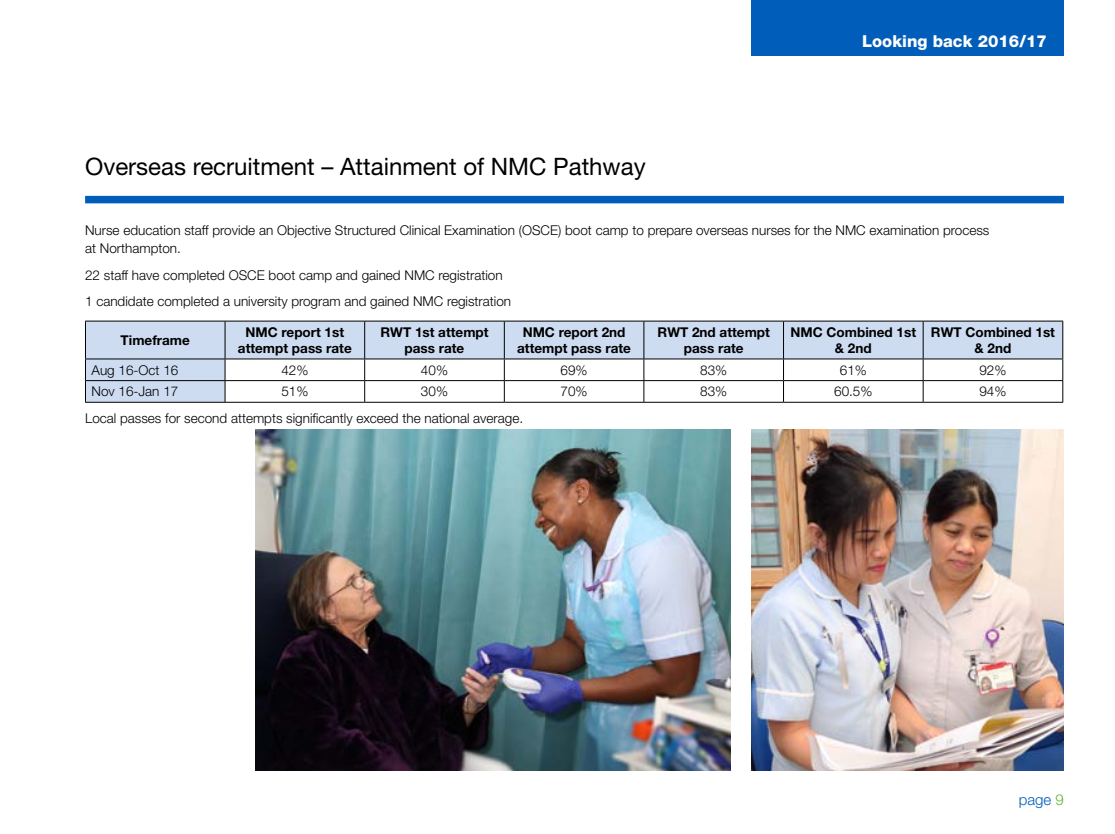
<style>
.page{position:relative;width:1115px;height:834px;background:#fff}
.page>*{position:absolute;margin:0;border:0;box-sizing:border-box;transform-origin:0 0}
.Sub_heading_Blue{font:24px "Helvetica Neue LT Std";color:#000}
.Top_of_right_Page_se{font:800 16.5px "Helvetica Neue LT Std";color:#fff}
.t1{font:300 15px "Helvetica Neue LT Std";color:#005db9}
.Body{font:300 13.5px/18px "Helvetica Neue LT Std";color:#000}
.Table{font:700 13.5px/16.2px "Helvetica Neue LT Std";color:#000;text-align:center}
.Table-2{font:300 13.5px "Helvetica Neue LT Std";color:#000}
.s1{color:#65b32e}
</style>
<div class="page">
<div style="left:85px;top:196px;width:978px;height:7px;background:#005db9"></div>
<svg style="left:86px;top:321px;width:975px;height:81px;fill:#cedcf1"></svg>
<hr style="left:85px;top:320px;width:140px;height:1px;background:#000">
<hr style="left:85px;top:321px;width:1px;height:37px;background:#000">
<hr style="left:225px;top:320px;width:139px;height:1px;background:#000">
<hr style="left:224px;top:321px;width:1px;height:37px;background:#000">
<hr style="left:364px;top:320px;width:140px;height:1px;background:#000">
<hr style="left:364px;top:321px;width:1px;height:37px;background:#000">
<hr style="left:504px;top:320px;width:139px;height:1px;background:#000">
<hr style="left:504px;top:321px;width:1px;height:37px;background:#000">
<hr style="left:643px;top:320px;width:140px;height:1px;background:#000">
<hr style="left:643px;top:321px;width:1px;height:37px;background:#000">
<hr style="left:783px;top:320px;width:139px;height:1px;background:#000">
<hr style="left:782px;top:321px;width:1px;height:37px;background:#000">
<hr style="left:922px;top:320px;width:140px;height:1px;background:#000">
<hr style="left:922px;top:321px;width:1px;height:37px;background:#000">
<hr style="left:1061px;top:321px;width:1px;height:37px;background:#000">
<hr style="left:85px;top:358px;width:140px;height:1px;background:#000">
<hr style="left:225px;top:358px;width:139px;height:1px;background:#000">
<hr style="left:364px;top:358px;width:140px;height:1px;background:#000">
<hr style="left:504px;top:358px;width:139px;height:1px;background:#000">
<hr style="left:643px;top:358px;width:140px;height:1px;background:#000">
<hr style="left:783px;top:358px;width:139px;height:1px;background:#000">
<hr style="left:922px;top:358px;width:140px;height:1px;background:#000">
<hr style="left:85px;top:380px;width:140px;height:1px;background:#000">
<svg style="left:85px;top:359px;width:1px;height:43px"></svg>
<hr style="left:225px;top:380px;width:139px;height:1px;background:#000">
<svg style="left:224px;top:359px;width:1px;height:43px"></svg>
<hr style="left:364px;top:380px;width:140px;height:1px;background:#000">
<svg style="left:364px;top:359px;width:1px;height:43px"></svg>
<hr style="left:504px;top:380px;width:139px;height:1px;background:#000">
<svg style="left:504px;top:359px;width:1px;height:43px"></svg>
<hr style="left:643px;top:380px;width:140px;height:1px;background:#000">
<svg style="left:643px;top:359px;width:1px;height:43px"></svg>
<hr style="left:783px;top:380px;width:139px;height:1px;background:#000">
<svg style="left:782px;top:359px;width:1px;height:43px"></svg>
<hr style="left:922px;top:380px;width:140px;height:1px;background:#000">
<svg style="left:922px;top:359px;width:1px;height:43px"></svg>
<hr style="left:85px;top:402px;width:140px;height:1px;background:#000">
<hr style="left:225px;top:402px;width:139px;height:1px;background:#000">
<hr style="left:364px;top:402px;width:140px;height:1px;background:#000">
<hr style="left:504px;top:402px;width:139px;height:1px;background:#000">
<hr style="left:643px;top:402px;width:140px;height:1px;background:#000">
<hr style="left:783px;top:402px;width:139px;height:1px;background:#000">
<hr style="left:922px;top:402px;width:140px;height:1px;background:#000">
<div style="left:751px;top:0;width:312px;height:55px;background:#005db9"></div>
<img style="left:751px;top:429px;width:312px;height:341px">
<img style="left:255px;top:429px;width:475px;height:341px">
<p class="Sub_heading_Blue" style="left:85px;top:152px;width:562px">Overseas recruitment – Attainment of NMC Pathway</p>
<p class="Top_of_right_Page_se" style="left:861px;top:31px;width:186px">Looking back 2016/17</p>
<p class="Body" style="left:85px;top:221px;width:905px">Nurse education staff provide an Objective Structured Clinical Examination (OSCE) boot camp to prepare overseas nurses for the NMC examination process at Northampton.</p>
<p class="Body" style="left:85px;top:265px;width:419px">22 staff have completed OSCE boot camp and gained NMC registration</p>
<p class="Body" style="left:85px;top:292px;width:427px">1 candidate completed a university program and gained NMC registration</p>
<p class="Table" style="left:121px;top:331px;width:71px">Timeframe</p>
<p class="Table" style="left:238px;top:323px;width:115px">NMC report 1st attempt pass rate</p>
<p class="Table" style="left:380px;top:323px;width:110px">RWT 1st attempt pass rate</p>
<p class="Table" style="left:517px;top:323px;width:115px">NMC report 2nd attempt pass rate</p>
<p class="Table" style="left:657px;top:323px;width:114px">RWT 2nd attempt pass rate</p>
<p class="Table" style="left:790px;top:323px;width:127px">NMC Combined 1st &amp; 2nd</p>
<p class="Table" style="left:930px;top:323px;width:126px">RWT Combined 1st &amp; 2nd</p>
<p class="Table-2" style="left:91px;top:361px;width:88px">Aug 16-Oct 16</p>
<p class="Table-2" style="left:281px;top:361px;width:29px">42%</p>
<p class="Table-2" style="left:421px;top:361px;width:29px">40%</p>
<p class="Table-2" style="left:560px;top:361px;width:29px">69%</p>
<p class="Table-2" style="left:700px;top:361px;width:29px">83%</p>
<p class="Table-2" style="left:839px;top:361px;width:29px">61%</p>
<p class="Table-2" style="left:979px;top:361px;width:29px">92%</p>
<p class="Table-2" style="left:91px;top:383px;width:88px">Nov 16-Jan 17</p>
<p class="Table-2" style="left:281px;top:383px;width:29px">51%</p>
<p class="Table-2" style="left:421px;top:383px;width:29px">30%</p>
<p class="Table-2" style="left:560px;top:383px;width:29px">70%</p>
<p class="Table-2" style="left:700px;top:383px;width:29px">83%</p>
<p class="Table-2" style="left:833px;top:383px;width:40px">60.5%</p>
<p class="Table-2" style="left:979px;top:383px;width:29px">94%</p>
<p class="Body" style="left:85px;top:409px;width:439px">Local passes for second attempts significantly exceed the national average.</p>
<p class="t1" style="left:1018px;top:790px;width:47px">page <span class="s1">9</span></p>
</div>
